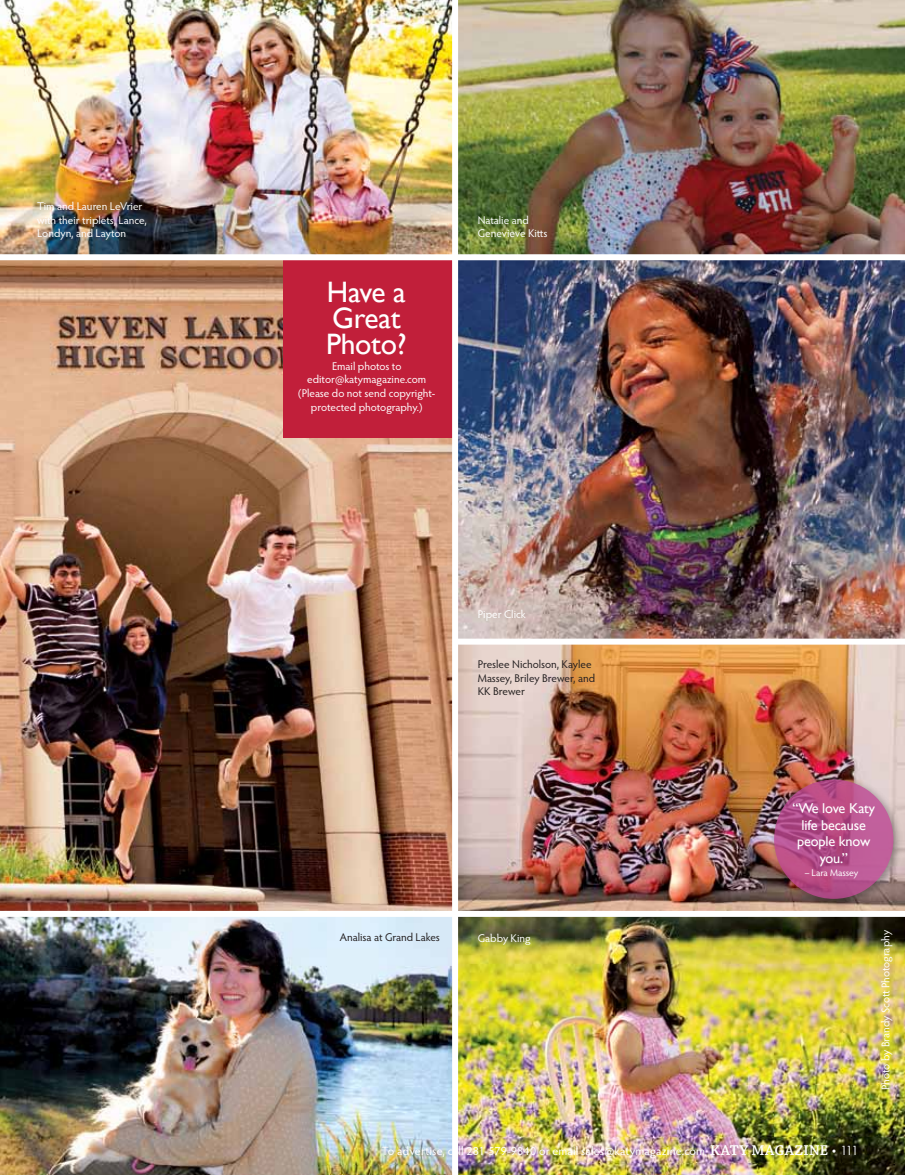
<style>
.page{position:relative;width:905px;height:1175px;background:#fff}
.page>*{position:absolute;margin:0;border:0;box-sizing:border-box;transform-origin:0 0}
.t1{font:29.55px/25.7px "Gill Sans";letter-spacing:-.01em;color:#fff}
.t2{font:14.25px/16.5px "Gill Sans";letter-spacing:-.01em;color:#fff;text-align:center}
.t3{font:12px "Hypatia Sans Pro";letter-spacing:.015em;color:#fff}
.t4{font:11.25px/13.5px "Hypatia Sans Pro";color:#fff}
.t5{font:11.25px/13.5px "Hypatia Sans Pro";letter-spacing:-.005em;color:#231f20}
.t6{font:9.75px "Hypatia Sans Pro";letter-spacing:-.005em;color:#fff}
.s1{font-family:"Chaparral Pro";font-weight:600;font-size:15px}
.s2{font-family:"Chaparral Pro";font-size:15px}
.s3{font-family:"Century Gothic";font-size:12.75px}
</style>
<div class="page">
<img style="left:0;top:260px;width:452px;height:651px">
<div style="left:283px;top:256px;width:174px;height:181px;background:#c11f3a"></div>
<img style="left:0;top:0;width:452px;height:254px">
<img style="left:458px;top:0;width:446px;height:254px">
<img style="left:0;top:917px;width:452px;height:257px">
<img style="left:458px;top:644px;width:446px;height:530px">
<img style="left:458px;top:260px;width:446px;height:378px">
<div style="left:0;top:254px;width:904px;height:6px;background:#fff"></div>
<div style="left:452px;top:0;width:6px;height:1174px;background:#fff"></div>
<div style="left:768px;top:774px;width:136px;height:135px;background:#231f20;opacity:.5"></div>
<svg style="left:774px;top:779px;width:119px;height:119px;background:#b6518b"></svg>
<div style="left:0;top:911px;width:904px;height:6px;background:#fff"></div>
<p class="t4" style="left:37px;top:199px;width:111px">Tim and Lauren LeVrier with their triplets, Lance,<br>Londyn, and Layton</p>
<h1 class="t1" style="left:326px;top:279px;width:82px">Have a<br>Great<br>Photo?</h1>
<p class="t4" style="left:298px;top:359px;width:139px;text-align:center">Email photos to editor@katymagazine.com (Please do not send copyright&shy;protected photography.)</p>
<p class="t4" style="left:478px;top:213px;width:71px">Natalie and<br>Genevieve Kitts</p>
<p class="t4" style="left:478px;top:607px;width:50px">Piper Click</p>
<p class="t5" style="left:478px;top:657px;width:119px">Preslee Nicholson, Kaylee<br>Massey, Briley Brewer, and<br>KK Brewer</p>
<p class="t5" style="left:340px;top:929px;width:102px">Analisa at Grand Lakes</p>
<p class="t2" style="left:792px;top:800px;width:84px">“We love Katy life because people know you.”</p>
<p class="t6" style="left:804px;top:865px;width:55px">– Lara Massey</p>
<p class="t4" style="left:478px;top:931px;width:55px">Gabby King</p>
<p class="t4" style="left:878px;top:1090px;width:162px;rotate:-90deg">Photo by Brandy Scott Photography</p>
<p class="t3" style="left:381px;top:1142px;width:478px">To advertise, call 281-579-9840 or email sales@katymagazine.com <span class="s1">KATY MAGAZINE</span> <span class="s2">•</span> <span class="s3">111</span></p>
</div>
